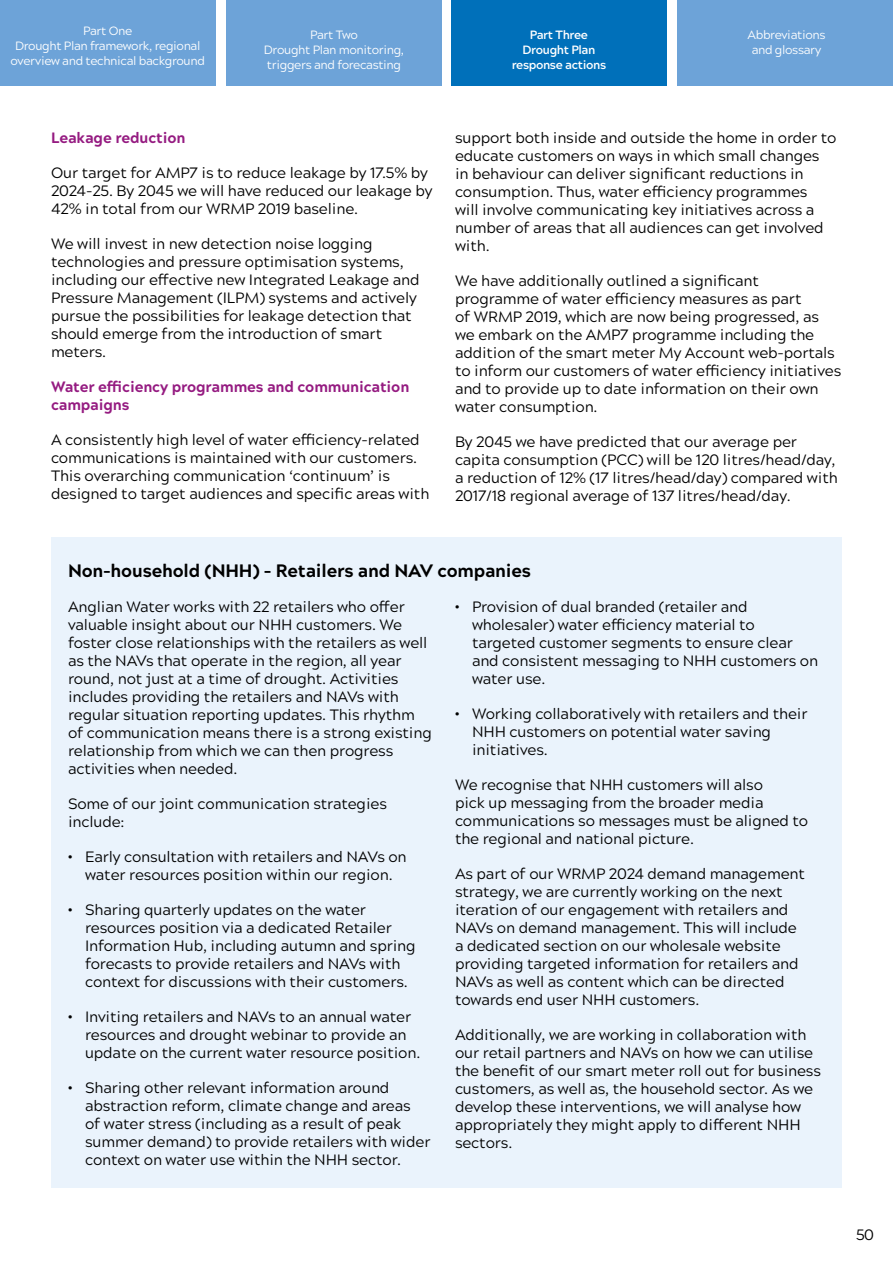
<style>
.page{position:relative;width:893px;height:1263px;background:#fff}
.page>*{position:absolute;margin:0;border:0;box-sizing:border-box;transform-origin:0 0}
.Standfirst__H2{font:800 18px "Acherus Grotesque";letter-spacing:-.01em;color:#000}
.Body_text__P{font:15px/18px "Acherus Grotesque";letter-spacing:-.01em;color:#000}
.Standfirst__H2-2{font:15px/18px "Acherus Grotesque";letter-spacing:-.01em;color:#000}
.Section_body_text_he{font:800 15px/18px "Acherus Grotesque";letter-spacing:-.01em;color:#951b81}
.t1{font:12px/15px "Acherus Grotesque";letter-spacing:-.03em;color:#fff;text-align:center}
.t2{font:700 12px/15px "Acherus Grotesque";letter-spacing:-.03em;color:#fff;text-align:center}
.s1{font-weight:800}
</style>
<div class="page">
<div style="left:226px;top:0;width:215px;height:86px;background:#6da3d8"></div>
<div style="left:0;top:0;width:216px;height:86px;background:#6da3d8"></div>
<div style="left:452px;top:0;width:215px;height:86px;background:#0070ba"></div>
<div style="left:677px;top:0;width:216px;height:86px;background:#6da3d8"></div>
<div style="left:51px;top:537px;width:791px;height:651px;background:#eaf3fc"></div>
<p class="t1" style="left:11px;top:23px;width:196px">Part One<br>Drought Plan framework, regional overview and technical background</p>
<p class="t1" style="left:264px;top:26px;width:142px">Part Two<br>Drought Plan monitoring, triggers and forecasting</p>
<p class="t2" style="left:512px;top:26px;width:96px">Part Three<br>Drought Plan response actions</p>
<p class="t1" style="left:748px;top:26px;width:79px">Abbreviations and glossary</p>
<p class="Section_body_text_he" style="left:51px;top:127px;width:136px">Leakage reduction</p>
<p class="Body_text__P" style="left:51px;top:162px;width:383px">Our target for AMP7 is to reduce leakage by 17.5% by<br>2024-25. By 2045 we will have reduced our leakage by<br>42% in total from our WRMP 2019 baseline.</p>
<p class="Body_text__P" style="left:51px;top:233px;width:370px">We will invest in new detection noise logging technologies and pressure optimisation systems, including our effective new Integrated Leakage and Pressure Management (ILPM) systems and actively pursue the possibilities for leakage detection that should emerge from the introduction of smart meters.</p>
<p class="Section_body_text_he" style="left:51px;top:376px;width:360px">Water efficiency programmes and communication campaigns</p>
<p class="Body_text__P" style="left:51px;top:429px;width:380px">A consistently high level of water efficiency-related communications is maintained with our customers.<br>This overarching communication ‘continuum’ is designed to target audiences and specific areas with</p>
<p class="Body_text__P" style="left:455px;top:127px;width:383px">support both inside and outside the home in order to educate customers on ways in which small changes in behaviour can deliver significant reductions in consumption. Thus, water efficiency programmes<br>will involve communicating key initiatives across a number of areas that all audiences can get involved with.</p>
<p class="Body_text__P" style="left:455px;top:270px;width:388px">We have additionally outlined a significant programme of water efficiency measures as part<br>of WRMP 2019, which are now being progressed, as we embark on the AMP7 programme including the addition of the smart meter My Account web-portals to inform our customers of water efficiency initiatives and to provide up to date information on their own water consumption.</p>
<p class="Body_text__P" style="left:455px;top:431px;width:384px">By 2045 we have predicted that our average per capita consumption (PCC) will be 120 litres/head/day, a reduction of 12% (17 litres/head/day) compared with 2017/18 regional average of 137 litres/head/day.</p>
<p class="Standfirst__H2" style="left:68px;top:555px;width:465px">Non-household (NHH) – Retailers and NAV companies</p>
<p class="Standfirst__H2-2" style="left:68px;top:596px;width:365px">Anglian Water works with 22 retailers who offer valuable insight about our NHH customers. We foster close relationships with the retailers as well as the NAVs that operate in the region, all year round, not just at a time of drought. Activities includes providing the retailers and NAVs with regular situation reporting updates. This rhythm of communication means there is a strong existing relationship from which we can then progress activities when needed.</p>
<p class="Body_text__P" style="left:68px;top:793px;width:320px">Some of our joint communication strategies include:</p>
<p class="Body_text__P" style="left:68px;top:846px;width:340px;text-align:center"><span class="s1">•</span> Early consultation with retailers and NAVs on water resources position within our region.</p>
<p class="Body_text__P" style="left:85px;top:899px;width:332px;text-indent:-17px"><span class="s1">•</span> Sharing quarterly updates on the water resources position via a dedicated Retailer Information Hub, including autumn and spring forecasts to provide retailers and NAVs with context for discussions with their customers.</p>
<p class="Body_text__P" style="left:85px;top:1006px;width:337px;text-indent:-17px"><span class="s1">•</span> Inviting retailers and NAVs to an annual water resources and drought webinar to provide an update on the current water resource position.</p>
<p class="Body_text__P" style="left:85px;top:1077px;width:347px;text-indent:-17px"><span class="s1">•</span> Sharing other relevant information around abstraction reform, climate change and areas<br>of water stress (including as a result of peak summer demand) to provide retailers with wider context on water use within the NHH sector.</p>
<p class="Body_text__P" style="left:472px;top:596px;width:348px;text-indent:-17px"><span class="s1">•</span> Provision of dual branded (retailer and wholesaler) water efficiency material to targeted customer segments to ensure clear and consistent messaging to NHH customers on water use.</p>
<p class="Body_text__P" style="left:472px;top:703px;width:337px;text-indent:-17px"><span class="s1">•</span> Working collaboratively with retailers and their<br>NHH customers on potential water saving initiatives.</p>
<p class="Body_text__P" style="left:455px;top:774px;width:355px">We recognise that NHH customers will also<br>pick up messaging from the broader media communications so messages must be aligned to the regional and national picture.</p>
<p class="Body_text__P" style="left:455px;top:863px;width:352px">As part of our WRMP 2024 demand management strategy, we are currently working on the next iteration of our engagement with retailers and NAVs on demand management. This will include a dedicated section on our wholesale website providing targeted information for retailers and NAVs as well as content which can be directed towards end user NHH customers.</p>
<p class="Body_text__P" style="left:455px;top:1024px;width:368px">Additionally, we are working in collaboration with our retail partners and NAVs on how we can utilise the benefit of our smart meter roll out for business customers, as well as, the household sector. As we develop these interventions, we will analyse how appropriately they might apply to different NHH sectors.</p>
<p class="Standfirst__H2-2" style="left:856px;top:1224px;width:19px">50</p>
</div>
